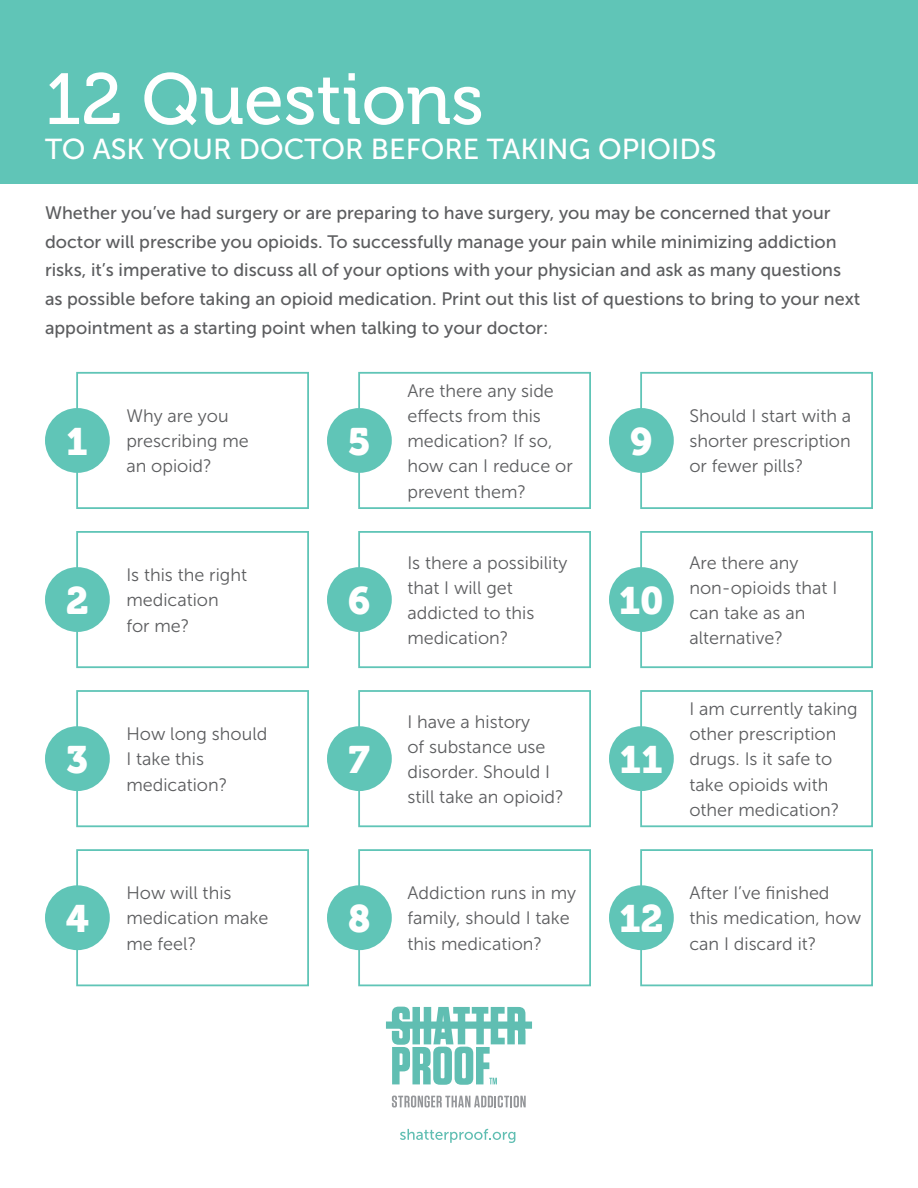
<style>
.page{position:relative;width:918px;height:1188px;background:#fff}
.page>*{position:absolute;margin:0;border:0;box-sizing:border-box;transform-origin:0 0}
.t1{font:72px "Museo 500";color:#fff}
.t2{font:37.8px "Museo 900";color:#fff}
.t3{font:28.8px "Museo Sans 500";color:#fff}
.t4{font:18px/25.2px "Museo Sans 300";color:#5c5d5f}
.t5{font:18px/28.8px "Museo Sans 500";color:#5c5d5f}
</style>
<div class="page">
<svg style="left:392px;top:1096px;width:134px;height:11px"></svg>
<svg style="left:386px;top:1007px;width:146px;height:78px"></svg>
<svg style="left:400px;top:1129px;width:115px;height:14px"></svg>
<div style="left:0;top:0;width:918px;height:184px;background:#60c5b7"></div>
<div style="left:358px;top:372px;width:233px;height:137px;border:2px solid #60c5b7"></div>
<div style="left:76px;top:372px;width:233px;height:137px;border:2px solid #60c5b7"></div>
<div style="left:640px;top:372px;width:233px;height:137px;border:2px solid #60c5b7"></div>
<div style="left:45px;top:408px;width:65px;height:65px;background:#60c5b7;border-radius:50%"></div>
<div style="left:327px;top:408px;width:65px;height:65px;background:#60c5b7;border-radius:50%"></div>
<div style="left:609px;top:408px;width:65px;height:65px;background:#60c5b7;border-radius:50%"></div>
<div style="left:358px;top:531px;width:233px;height:137px;border:2px solid #60c5b7"></div>
<div style="left:76px;top:531px;width:233px;height:137px;border:2px solid #60c5b7"></div>
<div style="left:640px;top:531px;width:233px;height:137px;border:2px solid #60c5b7"></div>
<div style="left:45px;top:567px;width:65px;height:65px;background:#60c5b7;border-radius:50%"></div>
<div style="left:327px;top:567px;width:65px;height:65px;background:#60c5b7;border-radius:50%"></div>
<div style="left:609px;top:567px;width:65px;height:65px;background:#60c5b7;border-radius:50%"></div>
<div style="left:358px;top:690px;width:233px;height:137px;border:2px solid #60c5b7"></div>
<div style="left:76px;top:690px;width:233px;height:137px;border:2px solid #60c5b7"></div>
<div style="left:640px;top:690px;width:233px;height:137px;border:2px solid #60c5b7"></div>
<div style="left:45px;top:726px;width:65px;height:65px;background:#60c5b7;border-radius:50%"></div>
<div style="left:327px;top:726px;width:65px;height:65px;background:#60c5b7;border-radius:50%"></div>
<div style="left:609px;top:726px;width:65px;height:65px;background:#60c5b7;border-radius:50%"></div>
<div style="left:358px;top:849px;width:233px;height:137px;border:2px solid #60c5b7"></div>
<div style="left:76px;top:849px;width:233px;height:137px;border:2px solid #60c5b7"></div>
<div style="left:640px;top:849px;width:233px;height:137px;border:2px solid #60c5b7"></div>
<div style="left:45px;top:885px;width:65px;height:65px;background:#60c5b7;border-radius:50%"></div>
<div style="left:327px;top:885px;width:65px;height:65px;background:#60c5b7;border-radius:50%"></div>
<div style="left:609px;top:885px;width:65px;height:65px;background:#60c5b7;border-radius:50%"></div>
<p class="t1" style="left:45px;top:60px;width:440px">12 Questions</p>
<p class="t3" style="left:45px;top:133px;width:673px">TO ASK YOUR DOCTOR BEFORE TAKING OPIOIDS</p>
<p class="t5" style="left:45px;top:198px;width:817px">Whether you’ve had surgery or are preparing to have surgery, you may be concerned that your doctor will prescribe you opioids. To successfully manage your pain while minimizing addiction risks, it’s imperative to discuss all of your options with your physician and ask as many questions as possible before taking an opioid medication. Print out this list of questions to bring to your next appointment as a starting point when talking to your doctor:</p>
<p class="t2" style="left:66px;top:420px;width:23px">1</p>
<p class="t4" style="left:126px;top:403px;width:124px">Why are you prescribing me an opioid?</p>
<p class="t4" style="left:407px;top:378px;width:167px">Are there any side effects from this medication? If so, how can I reduce or prevent them?</p>
<p class="t2" style="left:348px;top:420px;width:25px">5</p>
<p class="t2" style="left:630px;top:420px;width:24px">9</p>
<p class="t4" style="left:689px;top:403px;width:163px;text-align:justify">Should I start with a shorter prescription or fewer pills?</p>
<p class="t4" style="left:407px;top:550px;width:162px">Is there a possibility that I will get addicted to this medication?</p>
<p class="t4" style="left:689px;top:550px;width:149px">Are there any non-opioids that I can take as an alternative?</p>
<p class="t4" style="left:126px;top:562px;width:122px">Is this the right medication<br>for me?</p>
<p class="t2" style="left:66px;top:579px;width:24px">2</p>
<p class="t2" style="left:348px;top:579px;width:24px">6</p>
<p class="t2" style="left:619px;top:579px;width:46px">10</p>
<p class="t4" style="left:407px;top:709px;width:158px">I have a history<br>of substance use disorder. Should I still take an opioid?</p>
<p class="t4" style="left:126px;top:722px;width:143px">How long should<br>I take this medication?</p>
<p class="t2" style="left:66px;top:738px;width:23px">3</p>
<p class="t2" style="left:349px;top:738px;width:23px">7</p>
<p class="t2" style="left:619px;top:738px;width:45px">11</p>
<p class="t4" style="left:689px;top:696px;width:170px">I am currently taking other prescription drugs. Is it safe to take opioids with other medication?</p>
<p class="t4" style="left:126px;top:881px;width:144px">How will this medication make me feel?</p>
<p class="t4" style="left:407px;top:881px;width:170px">Addiction runs in my family, should I take this medication?</p>
<p class="t4" style="left:689px;top:881px;width:173px">After I’ve finished this medication, how can I discard it?</p>
<p class="t2" style="left:66px;top:897px;width:25px">4</p>
<p class="t2" style="left:348px;top:897px;width:24px">8</p>
<p class="t2" style="left:619px;top:897px;width:46px">12</p>
</div>
